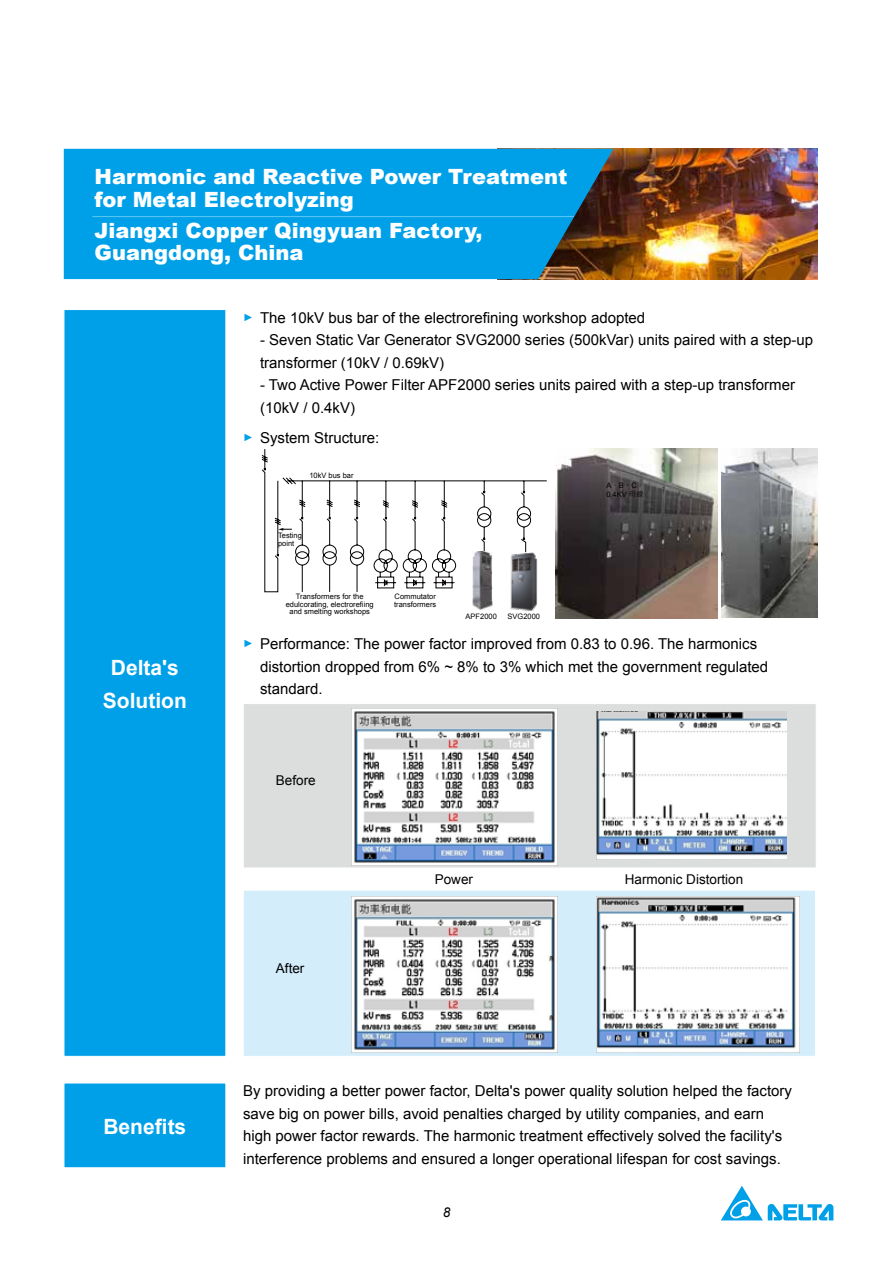
<style>
.page{position:relative;width:893px;height:1263px;background:#fff}
.page>*{position:absolute;margin:0;border:0;box-sizing:border-box;transform-origin:0 0}
.t1{font:900 21px/22.5px "Arial";color:#fff}
.t2{font:700 21px/32.8px "Arial";color:#fff;text-align:center}
.t3{font:15px/22.5px "Arial";color:#000}
.t4{font:13.5px "Arial";color:#000}
.t5{font:italic 13.5px "Arial";color:#000}
.t6{font:7.5px/7.5px "Arial";color:#000}
.s1{font-size:10.5px;color:#00a0e9}
.s2{font-family:"Microsoft Jheng Hei"}
</style>
<div class="page">
<div style="left:64px;top:309px;width:162px;height:747px;background:#00a0e9"></div>
<div style="left:64px;top:1083px;width:162px;height:85px;background:#00a0e9;border:1px solid #fff"></div>
<svg style="left:721px;top:1186px;width:112px;height:34px"></svg>
<img style="left:613px;top:149px;width:204px;height:130px">
<div style="left:64px;top:149px;width:549px;height:130px;background:#00a0e9"></div>
<hr style="left:92px;top:216px;width:482px;height:1px;background:#54c3f1">
<div style="left:243px;top:703px;width:573px;height:165px;background:#dcdddd;border:1px solid #fff"></div>
<div style="left:243px;top:890px;width:573px;height:166px;background:#d3edfb;border:1px solid #fff"></div>
<img style="left:351px;top:708px;width:206px;height:157px">
<img style="left:596px;top:711px;width:191px;height:149px">
<img style="left:351px;top:896px;width:206px;height:157px">
<img style="left:596px;top:896px;width:204px;height:157px">
<img style="left:555px;top:449px;width:162px;height:170px">
<img style="left:722px;top:449px;width:95px;height:168px">
<svg style="left:261px;top:449px;width:286px;height:144px"></svg>
<img style="left:509px;top:551px;width:29px;height:60px">
<img style="left:472px;top:551px;width:21px;height:58px">
<h1 class="t1" style="left:95px;top:165px;width:474px">Harmonic and Reactive Power Treatment for Metal Electrolyzing</h1>
<h1 class="t1" style="left:95px;top:218px;width:389px">Jiangxi Copper Qingyuan Factory,<br>Guangdong, China</h1>
<p class="t3" style="left:243px;top:306px;width:404px"><span class="s1">►</span> The 10kV bus bar of the electrorefining workshop adopted</p>
<p class="t3" style="left:260px;top:329px;width:555px">- Seven Static Var Generator SVG2000 series (500kVar) units paired with a step-up transformer (10kV / 0.69kV)</p>
<p class="t3" style="left:260px;top:374px;width:536px">- Two Active Power Filter APF2000 series units paired with a step-up transformer (10kV / 0.4kV)</p>
<p class="t3" style="left:243px;top:426px;width:138px"><span class="s1">►</span> System Structure:</p>
<h1 class="t2" style="left:103px;top:651px;width:85px">Delta's<br>Solution</h1>
<h1 class="t2" style="left:103px;top:1110px;width:84px">Benefits</h1>
<p class="t6" style="left:309px;top:471px;width:46px">10kV bus bar</p>
<p class="t6" style="left:278px;top:532px;width:25px">Testing point</p>
<p class="t6" style="left:286px;top:593px;width:89px;text-align:center">Transformers for the edulcorating, electrorefiing and smelting workshops</p>
<p class="t6" style="left:394px;top:593px;width:44px">Commutator transformers</p>
<p class="t6" style="left:466px;top:612px;width:33px">APF2000</p>
<p class="t6" style="left:508px;top:612px;width:34px">SVG2000</p>
<p class="t6" style="left:606px;top:481px;width:39px;line-height:9.1px">A<span class="s2">、</span>B<span class="s2">、</span>C<br>0.4KV <span class="s2">母線</span></p>
<p class="t3" style="left:260px;top:633px;width:510px;text-indent:-17px"><span class="s1">►</span> Performance: The power factor improved from 0.83 to 0.96. The harmonics distortion dropped from 6% ~ 8% to 3% which met the government regulated standard.</p>
<p class="t4" style="left:276px;top:772px;width:41px">Before</p>
<p class="t4" style="left:276px;top:959px;width:30px">After</p>
<p class="t4" style="left:435px;top:870px;width:40px">Power</p>
<p class="t4" style="left:625px;top:870px;width:120px">Harmonic Distortion</p>
<p class="t3" style="left:243px;top:1080px;width:550px">By providing a better power factor, Delta's power quality solution helped the factory save big on power bills, avoid penalties charged by utility companies, and earn high power factor rewards. The harmonic treatment effectively solved the facility's interference problems and ensured a longer operational lifespan for cost savings.</p>
<p class="t5" style="left:443px;top:1203px;width:9px">8</p>
</div>
